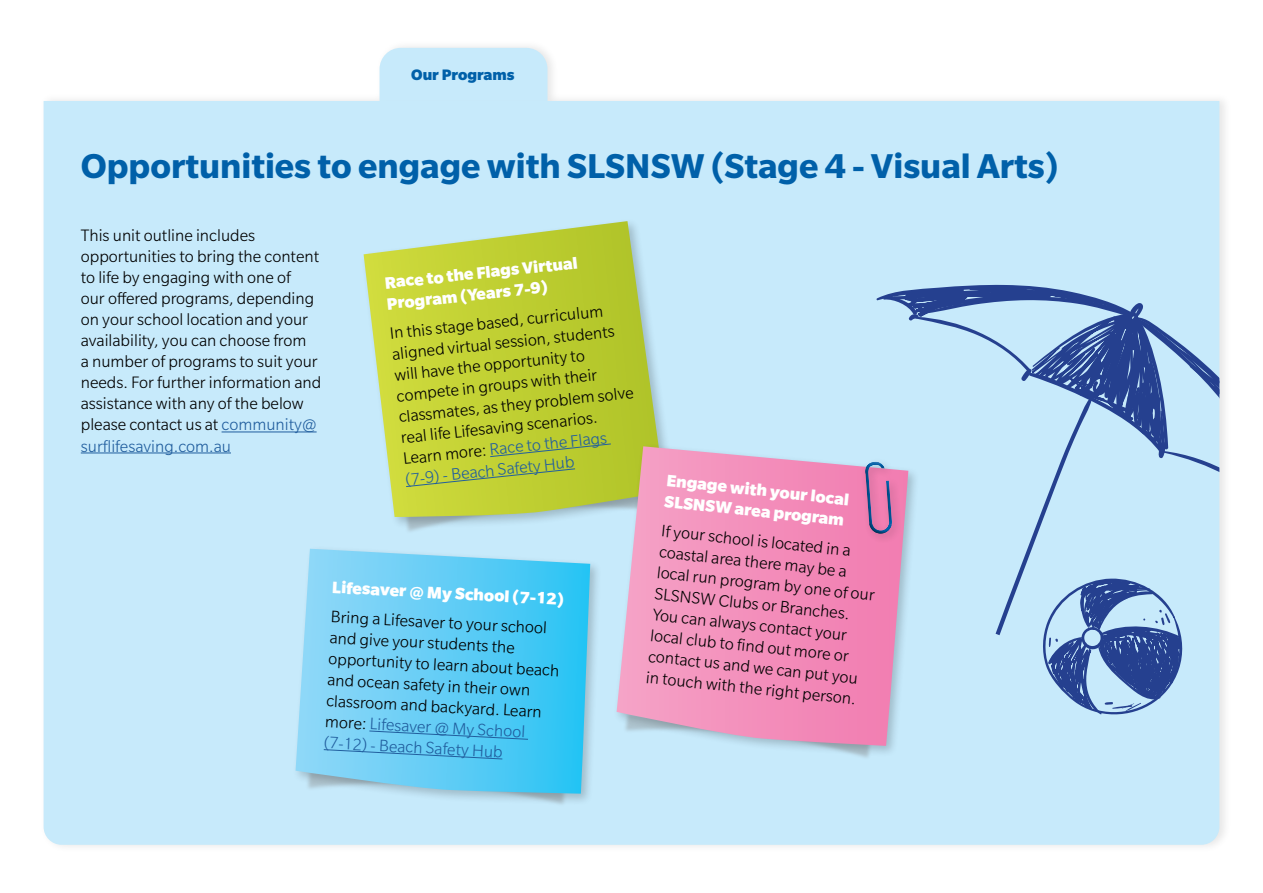
<style>
.page{position:relative;width:1263px;height:893px;background:#fff}
.page>*{position:absolute;margin:0;border:0;box-sizing:border-box;transform-origin:0 0}
.t1{font:700 37.5px "Slate Std";color:#0060a9}
.t2{font:300 18px/21px "Slate Std";color:#000}
.t3{font:900 18px/21px "Slate Std";color:#fff}
.t4{font:900 16.5px "Slate Std";color:#0060a9}
.s1{color:#215e9e}
</style>
<div class="page">
<div style="left:39px;top:39px;width:1193px;height:814px;background:#000;opacity:.1"></div>
<div style="left:44px;top:101px;width:1175px;height:744px;background:#c7eafb"></div>
<div style="left:379px;top:48px;width:168px;height:53px;background:#c7eafb"></div>
<hr style="left:222px;top:432px;width:95px;height:1px;background:#215e9e">
<hr style="left:81px;top:453px;width:150px;height:1px;background:#215e9e">
<div style="left:398px;top:529px;width:215px;height:11px;background:#c7eafb"></div>
<div style="left:360px;top:218px;width:317px;height:311px;background:#000;opacity:.2"></div>
<svg style="left:364px;top:221px;width:301px;height:296px;background:#c0d355"></svg>
<svg style="left:489px;top:443px;width:123px;height:14px;background:#b1c437"></svg>
<svg style="left:405px;top:468px;width:171px;height:19px;background:#bacc3a"></svg>
<div style="left:617px;top:758px;width:261px;height:9px;background:#c7eafb"></div>
<div style="left:613px;top:443px;width:307px;height:315px;background:#000;opacity:.2"></div>
<svg style="left:617px;top:446px;width:291px;height:300px;background:#ec9abf"></svg>
<svg style="left:850px;top:285px;width:369px;height:434px;background:#b1c8e4"></svg>
<div style="left:299px;top:806px;width:275px;height:6px;background:#c7eafb"></div>
<div style="left:292px;top:545px;width:310px;height:261px;background:#000;opacity:.2"></div>
<svg style="left:296px;top:549px;width:294px;height:245px;background:#67cef4"></svg>
<svg style="left:369px;top:730px;width:160px;height:10px;background:#58c1ec"></svg>
<svg style="left:323px;top:749px;width:180px;height:11px;background:#63c4ee"></svg>
<p class="t4" style="left:411px;top:66px;width:105px">Our Programs</p>
<h1 class="t1" style="left:81px;top:145px;width:979px">Opportunities to engage with SLSNSW (Stage 4 - Visual Arts)</h1>
<p class="t2" style="left:81px;top:225px;width:242px">This unit outline includes opportunities to bring the content to life by engaging with one of<br>our offered programs, depending on your school location and your availability, you can choose from<br>a number of programs to suit your needs. For further information and assistance with any of the below please contact us at <span class="s1">community@ surflifesaving.com.au</span></p>
<p class="t3" style="left:384px;top:272px;width:195px;rotate:-6deg">Race to the Flags Virtual<br>Program (Years 7-9)</p>
<p class="t2" style="left:389px;top:323px;width:237px;rotate:-6deg">In this stage based, curriculum aligned virtual session, students will have the opportunity to compete in groups with their classmates, as they problem solve real life Lifesaving scenarios.<br>Learn more: <span class="s1">Race to the Flags (7-9) - Beach Safety Hub</span></p>
<p class="t3" style="left:333px;top:576px;width:234px;rotate:3deg">Lifesaver @ My School (7-12)</p>
<p class="t2" style="left:331px;top:606px;width:233px;rotate:3deg">Bring a Lifesaver to your school and give your students the opportunity to learn about beach and ocean safety in their own classroom and backyard. Learn more: <span class="s1">Lifesaver @ My School (7-12) - Beach Safety Hub</span></p>
<p class="t3" style="left:668px;top:470px;width:185px;rotate:6deg">Engage with your local<br>SLSNSW area program</p>
<p class="t2" style="left:662px;top:520px;width:220px;rotate:6deg">If your school is located in a coastal area there may be a local run program by one of our<br>SLSNSW Clubs or Branches.<br>You can always contact your local club to fi nd out more or contact us and we can put you in touch with the right person.</p>
</div>
